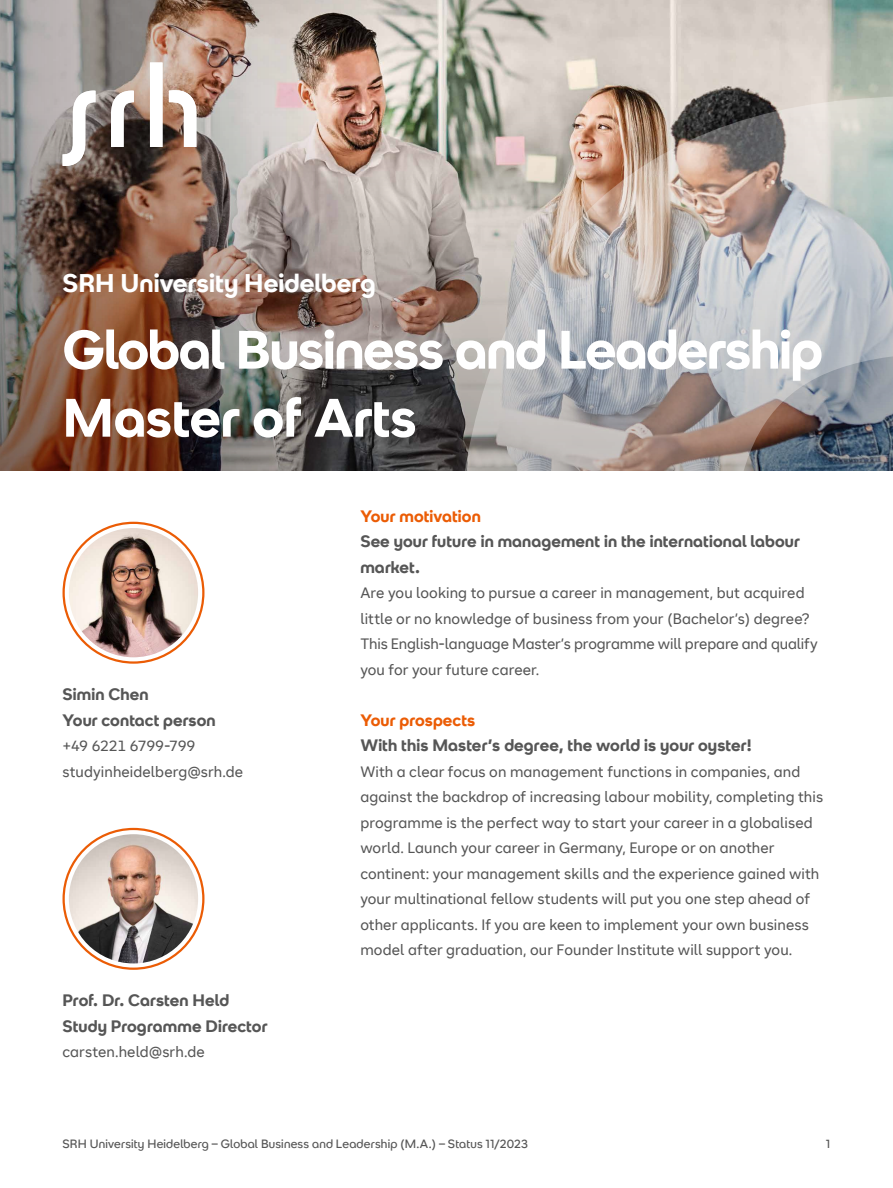
<style>
.page{position:relative;width:893px;height:1188px;background:#fff}
.page>*{position:absolute;margin:0;border:0;box-sizing:border-box;transform-origin:0 0}
.t1{font:700 54px/68.1px "SRH Headline";letter-spacing:-.02em;color:#fff}
.t2{font:700 25.5px "SRH Headline";color:#fff}
.t3{font:700 16.5px/25.5px "SRH Headline";letter-spacing:.005em;color:#565656}
.t4{font:700 16.5px "SRH Headline";letter-spacing:.005em;color:#eb5c05}
.t5{font:15px/25.5px "SRH Text";letter-spacing:.005em;color:#565656}
.t6{font:12px "SRH Headline";letter-spacing:.015em;color:#565656}
</style>
<div class="page">
<img style="left:0;top:0;width:893px;height:471px">
<img style="left:228px;top:95px;width:665px;height:376px">
<svg style="left:63px;top:63px;width:133px;height:103px"></svg>
<img style="left:69px;top:528px;width:129px;height:129px;border-radius:65px">
<img style="left:69px;top:834px;width:129px;height:129px;border-radius:65px">
<h2 class="t2" style="left:63px;top:268px;width:315px">SRH University Heidelberg</h2>
<h1 class="t1" style="left:63px;top:316px;width:762px">Global Business and Leadership<br>Master of Arts</h1>
<p class="t3" style="left:63px;top:682px;width:155px">Simin Chen<br>Your contact person</p>
<p class="t5" style="left:63px;top:733px;width:182px">+49 6221 6799-799 studyinheidelberg@srh.de</p>
<p class="t3" style="left:63px;top:988px;width:206px">Prof. Dr. Carsten Held<br>Study Programme Director</p>
<p class="t5" style="left:63px;top:1040px;width:144px">carsten.held@srh.de</p>
<p class="t4" style="left:360px;top:506px;width:122px">Your motivation</p>
<p class="t3" style="left:360px;top:529px;width:441px">See your future in management in the international labour market.</p>
<p class="t5" style="left:360px;top:580px;width:459px">Are you looking to pursue a career in management, but acquired little or no knowledge of business from your (Bachelor’s) degree?<br>This English-language Master’s programme will prepare and qualify you for your future career.</p>
<p class="t4" style="left:360px;top:710px;width:116px">Your prospects</p>
<p class="t3" style="left:360px;top:733px;width:393px">With this Master’s degree, the world is your oyster!</p>
<p class="t5" style="left:360px;top:759px;width:464px">With a clear focus on management functions in companies, and against the backdrop of increasing labour mobility, completing this programme is the perfect way to start your career in a globalised world. Launch your career in Germany, Europe or on another continent: your management skills and the experience gained with your multinational fellow students will put you one step ahead of other applicants. If you are keen to implement your own business model after graduation, our Founder Institute will support you.</p>
<p class="t6" style="left:63px;top:1137px;width:467px">SRH University Heidelberg – Global Business and Leadership (M.A.) – Status 11/2023</p>
<p class="t6" style="left:826px;top:1137px;width:6px">1</p>
</div>
